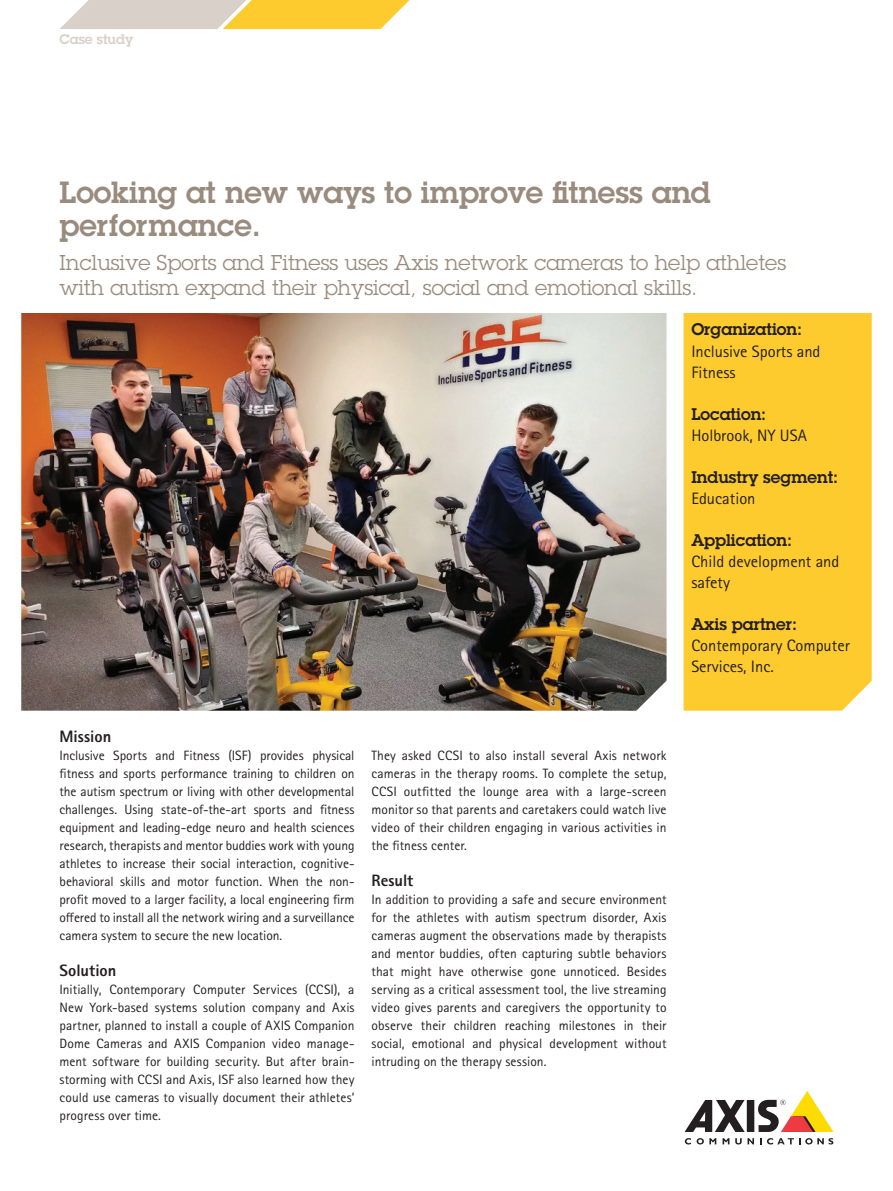
<style>
.page{position:relative;width:893px;height:1191px;background:#fff}
.page>*{position:absolute;margin:0;border:0;box-sizing:border-box;transform-origin:0 0}
.t1{font:600 30px/33px "Lubalin Graph ECG";color:#998b7d}
.t2{font:21px/25.5px "Lubalin Graph ECG";color:#998b7d}
.t3{font:16.5px/21px "Rotis Sans Serif Pro";color:#231f20}
.t4{font:600 16.5px "Lubalin Graph ECG";color:#231f20}
.text_bodycopy_headli{font:800 16.5px "Rotis Sans Serif Pro";color:#231f20}
.text_bodycopy{font:13.5px/18px "Rotis Sans Serif Pro";letter-spacing:.005em;color:#231f20;text-align:justify}
.t5{font:600 13.5px "Lubalin Graph ECG";color:#d8d0c9}
</style>
<div class="page">
<div style="left:747px;top:1100px;width:7px;height:32px;background:#231f20"></div>
<svg style="left:685px;top:1100px;width:60px;height:32px"></svg>
<svg style="left:758px;top:1091px;width:75px;height:41px"></svg>
<svg style="left:685px;top:1138px;width:6px;height:6px"></svg>
<svg style="left:697px;top:1138px;width:19px;height:6px"></svg>
<svg style="left:723px;top:1138px;width:6px;height:6px"></svg>
<svg style="left:735px;top:1138px;width:19px;height:6px"></svg>
<svg style="left:760px;top:1138px;width:73px;height:6px"></svg>
<div style="left:684px;top:313px;width:188px;height:397px;background:#fecb2f"></div>
<img style="left:21px;top:313px;width:645px;height:397px">
<svg style="left:60px;top:0;width:350px;height:29px"></svg>
<p class="t5" style="left:60px;top:30px;width:75px">Case study</p>
<p class="t1" style="left:60px;top:176px;width:653px">Looking at new ways to improve fitness and performance.</p>
<p class="t2" style="left:60px;top:249px;width:728px">Inclusive Sports and Fitness uses Axis network cameras to help athletes with autism expand their physical, social and emotional skills.</p>
<p class="text_bodycopy_headli" style="left:60px;top:725px;width:53px">Mission</p>
<p class="text_bodycopy" style="left:60px;top:746px;width:297px">Inclusive Sports and Fitness (ISF) provides physical fitness and sports performance training to children on the autism spectrum or living with other developmental challenges. Using state-of-the-art sports and fitness equipment and leading-edge neuro and health sciences research, therapists and mentor buddies work with young athletes to increase their social interaction, cognitive&shy;behavioral skills and motor function. When the non&shy;profit moved to a larger facility, a local engineering firm offered to install all the network wiring and a surveillance camera system to secure the new location.</p>
<p class="text_bodycopy_headli" style="left:60px;top:959px;width:58px">Solution</p>
<p class="text_bodycopy" style="left:60px;top:980px;width:297px">Initially, Contemporary Computer Services (CCSI), a New York-based systems solution company and Axis partner, planned to install a couple of AXIS Companion Dome Cameras and AXIS Companion video manage&shy;ment software for building security. But after brain&shy;storming with CCSI and Axis, ISF also learned how they could use cameras to visually document their athletes’ progress over time.</p>
<p class="text_bodycopy" style="left:372px;top:746px;width:296px">They asked CCSI to also install several Axis network cameras in the therapy rooms. To complete the setup, CCSI outfitted the lounge area with a large-screen monitor so that parents and caretakers could watch live video of their children engaging in various activities in the fitness center.</p>
<p class="text_bodycopy_headli" style="left:372px;top:869px;width:43px">Result</p>
<p class="text_bodycopy" style="left:372px;top:890px;width:296px">In addition to providing a safe and secure environment for the athletes with autism spectrum disorder, Axis cameras augment the observations made by therapists and mentor buddies, often capturing subtle behaviors that might have otherwise gone unnoticed. Besides serving as a critical assessment tool, the live streaming video gives parents and caregivers the opportunity to observe their children reaching milestones in their social, emotional and physical development without intruding on the therapy session.</p>
<p class="t4" style="left:691px;top:319px;width:112px">Organization:</p>
<p class="t3" style="left:691px;top:340px;width:131px">Inclusive Sports and<br>Fitness</p>
<p class="t4" style="left:691px;top:403px;width:76px">Location:</p>
<p class="t3" style="left:691px;top:424px;width:117px">Holbrook, NY USA</p>
<p class="t4" style="left:691px;top:466px;width:148px">Industry segment:</p>
<p class="t3" style="left:691px;top:487px;width:66px">Education</p>
<p class="t4" style="left:691px;top:529px;width:102px">Application:</p>
<p class="t3" style="left:691px;top:550px;width:150px">Child development and safety</p>
<p class="t4" style="left:691px;top:613px;width:107px">Axis partner:</p>
<p class="t3" style="left:691px;top:634px;width:160px">Contemporary Computer<br>Services, Inc.</p>
</div>
